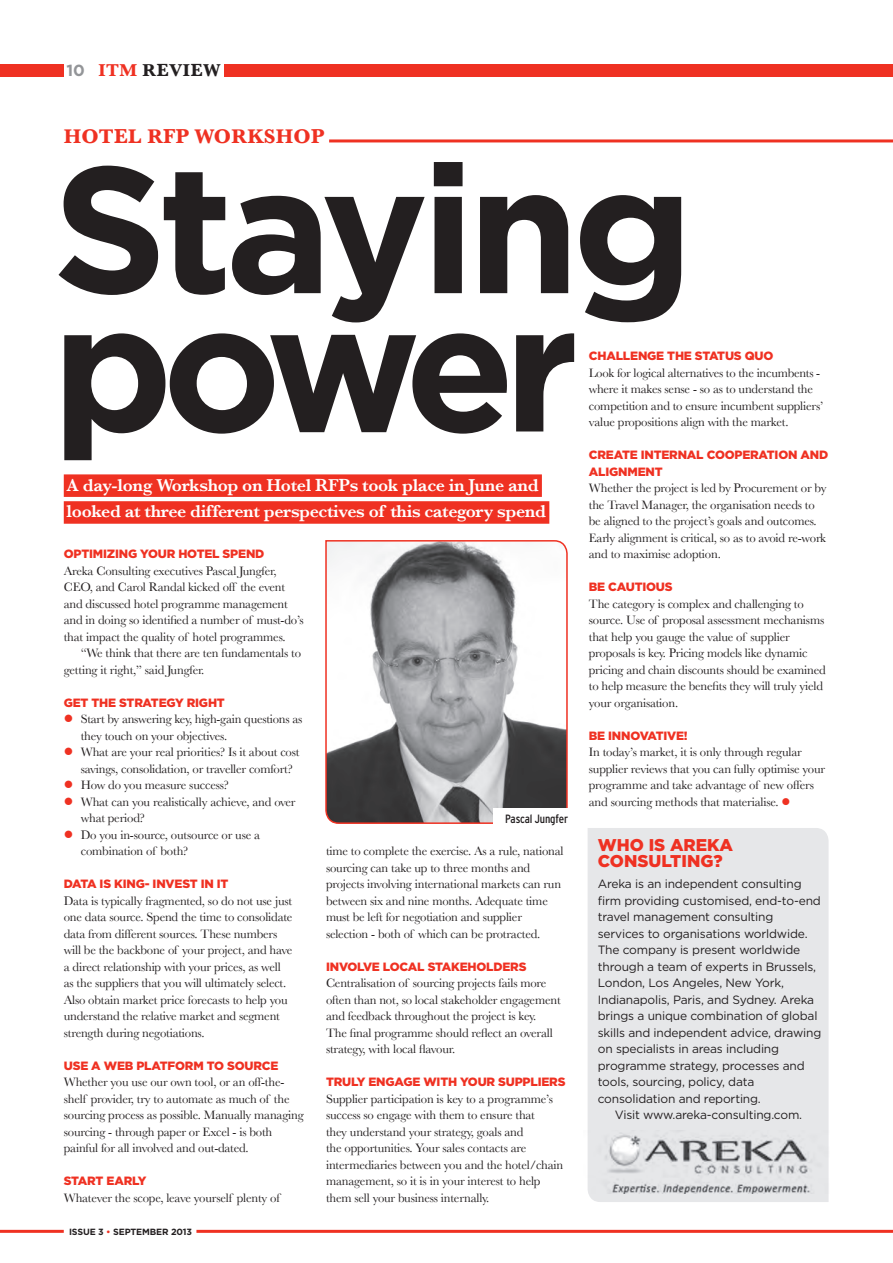
<style>
.page{position:relative;width:893px;height:1263px;background:#fff}
.page>*{position:absolute;margin:0;border:0;box-sizing:border-box;transform-origin:0 0}
.t1{font:700 179.7px/138.3px "Gotham";letter-spacing:-.055em;color:#231f20}
.t2{font:700 20.7px "Baskerville";letter-spacing:.02em;color:#ef3122}
.t3{font:600 18px/26.8px "Baskerville";letter-spacing:-.02em;color:#fff}
.t4{font:700 18px "Baskerville";letter-spacing:.03em;color:#231f20}
.t5{font:900 17.1px/15.9px "Gotham";color:#ef3122}
.t6{font:12.75px/16.5px "Baskerville";letter-spacing:-.015em;color:#231f20}
.t7{font:12px "Gotham";letter-spacing:-.015em;color:#231f20}
.t8{font:900 12px "Gotham";letter-spacing:-.015em;color:#ef3122}
.t9{font:condensed 12px "Interstate";letter-spacing:-.015em;color:#231f20}
.t10{font:700 9px "Gotham";letter-spacing:-.015em;color:#231f20}
.s1{font-family:"Gotham";font-size:16.05px;color:#939598}
.s2{color:#ef3122}
</style>
<div class="page">
<hr style="left:329px;top:139px;width:564px;height:3px;background:#ef3122">
<svg style="left:325px;top:540px;width:243px;height:284px"></svg>
<div style="left:64px;top:474px;width:478px;height:23px;background:#ef3122"></div>
<div style="left:64px;top:501px;width:485px;height:23px;background:#ef3122"></div>
<div style="left:588px;top:828px;width:241px;height:374px;background:#e6e7e9"></div>
<div style="left:494px;top:808px;width:74px;height:21px;background:#fff"></div>
<div style="left:0;top:64px;width:64px;height:12px;background:#ef3122"></div>
<hr style="left:0;top:1230px;width:64px;height:3px;background:#ef3122">
<div style="left:225px;top:64px;width:668px;height:12px;background:#ef3122"></div>
<hr style="left:196px;top:1230px;width:697px;height:3px;background:#ef3122">
<img style="left:587px;top:1130px;width:242px;height:63px">
<h3 class="t4" style="left:66px;top:59px;width:130px"><span class="s1">10</span> <span class="s2">ITM</span> REVIEW</h3>
<h2 class="t2" style="left:64px;top:124px;width:262px">HOTEL RFP WORKSHOP</h2>
<h1 class="t1" style="left:52px;top:156px;width:643px">Staying power</h1>
<p class="t8" style="left:589px;top:349px;width:36px">CHALLENGE</p>
<p class="t8" style="left:667px;top:349px;width:9px">THE</p>
<p class="t8" style="left:695px;top:349px;width:32px">STATUS</p>
<p class="t8" style="left:745px;top:349px;width:20px">QUO</p>
<p class="t6" style="left:589px;top:364px;width:236px">Look for logical alternatives to the incumbents - where it makes sense - so as to understand the competition and to ensure incumbent suppliers’ value propositions align with the market.</p>
<p class="t8" style="left:589px;top:448px;width:10px">CRE</p>
<p class="t8" style="left:614px;top:448px;width:36px">ATE INTERN</p>
<p class="t8" style="left:687px;top:448px;width:38px">AL COOPER</p>
<p class="t8" style="left:759px;top:448px;width:17px">ATION</p>
<p class="t8" style="left:800px;top:448px;width:19px">AND</p>
<p class="t8" style="left:589px;top:464px;width:19px">ALIGNMENT</p>
<p class="t6" style="left:589px;top:479px;width:239px">Whether the project is led by Procurement or by the Travel Manager, the organisation needs to be aligned to the project’s goals and outcomes.<br>Early alignment is critical, so as to avoid re-work and to maximise adoption.</p>
<p class="t8" style="left:589px;top:580px;width:46px">BE CAUTIOUS</p>
<p class="t6" style="left:589px;top:595px;width:238px">The category is complex and challenging to source. Use of proposal assessment mechanisms that help you gauge the value of supplier proposals is key. Pricing models like dynamic pricing and chain discounts should be examined to help measure the benefits they will truly yield your organisation.</p>
<p class="t8" style="left:589px;top:728px;width:29px">BE INNO</p>
<p class="t8" style="left:640px;top:728px;width:50px">VATIVE!</p>
<p class="t6" style="left:589px;top:743px;width:238px">In today’s market, it is only through regular supplier reviews that you can fully optimise your programme and take advantage of new offers and sourcing methods that materialise. <span class="s2">●</span></p>
<h3 class="t5" style="left:598px;top:836px;width:126px">WHO IS AREKA<br>CONSULTING?</h3>
<p class="t7" style="left:598px;top:877px;width:205px">Areka is an independent consulting</p>
<p class="t7" style="left:598px;top:894px;width:225px">firm providing customised, end-to-end</p>
<p class="t7" style="left:598px;top:910px;width:177px">travel management consulting</p>
<p class="t7" style="left:598px;top:927px;width:211px">services to organisations worldwide.</p>
<p class="t7" style="left:598px;top:943px;width:204px">The company is present worldwide</p>
<p class="t7" style="left:598px;top:960px;width:220px">through a team of experts in Brussels,</p>
<p class="t7" style="left:598px;top:976px;width:188px">London, Los Angeles, New York,</p>
<p class="t7" style="left:598px;top:993px;width:218px">Indianapolis, Paris, and Sydney. Areka</p>
<p class="t7" style="left:598px;top:1009px;width:221px">brings a unique combination of global</p>
<p class="t7" style="left:598px;top:1026px;width:225px">skills and independent advice, drawing</p>
<p class="t7" style="left:598px;top:1042px;width:183px">on specialists in areas including</p>
<p class="t7" style="left:598px;top:1059px;width:208px">programme strategy, processes and</p>
<p class="t7" style="left:598px;top:1075px;width:158px">tools, sourcing, policy, data</p>
<p class="t7" style="left:598px;top:1092px;width:165px">consolidation and reporting.</p>
<p class="t7" style="left:615px;top:1108px;width:189px">Visit www.areka-consulting.com.</p>
<h3 class="t3" style="left:67px;top:471px;width:481px">A day-long Workshop on Hotel RFPs took place in June and looked at three different perspectives of this category spend</h3>
<p class="t8" style="left:64px;top:547px;width:202px">OPTIMIZING YOUR HOTEL SPEND</p>
<p class="t6" style="left:64px;top:562px;width:241px">Areka Consulting executives Pascal Jungfer, CEO, and Carol Randal kicked off the event and discussed hotel programme management and in doing so identified a number of must-do’s that impact the quality of hotel programmes.</p>
<p class="t6" style="left:64px;top:644px;width:239px;text-indent:17px">“We think that there are ten fundamentals to getting it right,” said Jungfer.</p>
<p class="t8" style="left:64px;top:695px;width:37px">GET THE</p>
<p class="t8" style="left:119px;top:695px;width:9px">STR</p>
<p class="t8" style="left:143px;top:695px;width:14px">ATEGY</p>
<p class="t8" style="left:187px;top:695px;width:9px">RIGHT</p>
<p class="t6" style="left:81px;top:710px;width:223px;text-indent:-17px"><span class="s2">●</span> Start by answering key, high-gain questions as they touch on your objectives.</p>
<p class="t6" style="left:81px;top:743px;width:220px;text-indent:-17px"><span class="s2">●</span> What are your real priorities? Is it about cost savings, consolidation, or traveller comfort?</p>
<p class="t6" style="left:64px;top:776px;width:167px"><span class="s2">●</span> How do you measure success?</p>
<p class="t6" style="left:81px;top:793px;width:216px;text-indent:-17px"><span class="s2">●</span> What can you realistically achieve, and over what period?</p>
<p class="t6" style="left:81px;top:826px;width:181px;text-indent:-17px"><span class="s2">●</span> Do you in-source, outsource or use a combination of both?</p>
<p class="t8" style="left:64px;top:877px;width:67px">DATA IS KING</p>
<p class="t8" style="left:145px;top:877px;width:39px">- INVEST</p>
<p class="t8" style="left:201px;top:877px;width:23px">IN IT</p>
<p class="t6" style="left:64px;top:892px;width:230px">Data is typically fragmented, so do not use just one data source. Spend the time to consolidate data from different sources. These numbers will be the backbone of your project, and have a direct relationship with your prices, as well as the suppliers that you will ultimately select.<br>Also obtain market price forecasts to help you understand the relative market and segment strength during negotiations.</p>
<p class="t8" style="left:64px;top:1058px;width:122px">USE A WEB PLATFORM</p>
<p class="t8" style="left:207px;top:1058px;width:30px">TO SOUR</p>
<p class="t8" style="left:262px;top:1058px;width:17px">CE</p>
<p class="t6" style="left:64px;top:1073px;width:241px">Whether you use our own tool, or an off-the&shy;shelf provider, try to automate as much of the sourcing process as possible. Manually managing sourcing - through paper or Excel - is both painful for all involved and out-dated.</p>
<p class="t8" style="left:64px;top:1174px;width:69px">START EARLY</p>
<p class="t6" style="left:64px;top:1189px;width:218px">Whatever the scope, leave yourself plenty of</p>
<p class="t9" style="left:505px;top:812px;width:64px">Pascal Jungfer</p>
<p class="t6" style="left:326px;top:843px;width:239px">time to complete the exercise. As a rule, national sourcing can take up to three months and projects involving international markets can run between six and nine months. Adequate time must be left for negotiation and supplier selection - both of which can be protracted.</p>
<p class="t8" style="left:326px;top:959px;width:143px">INVOLVE LOCAL STAKEHOLDERS</p>
<p class="t6" style="left:326px;top:974px;width:236px">Centralisation of sourcing projects fails more often than not, so local stakeholder engagement and feedback throughout the project is key.<br>The final programme should reflect an overall strategy, with local flavour.</p>
<p class="t8" style="left:326px;top:1075px;width:17px">TRULY</p>
<p class="t8" style="left:368px;top:1075px;width:10px">ENG</p>
<p class="t8" style="left:394px;top:1075px;width:50px">AGE WITH</p>
<p class="t8" style="left:460px;top:1075px;width:10px">YOUR</p>
<p class="t8" style="left:498px;top:1075px;width:9px">SUPPLIERS</p>
<p class="t6" style="left:326px;top:1090px;width:239px">Supplier participation is key to a programme’s success so engage with them to ensure that<br>they understand your strategy, goals and<br>the opportunities. Your sales contacts are intermediaries between you and the hotel/chain management, so it is in your interest to help them sell your business internally.</p>
<p class="t10" style="left:69px;top:1227px;width:125px">ISSUE 3 <span class="s2">•</span> SEPTEMBER 2013</p>
</div>
